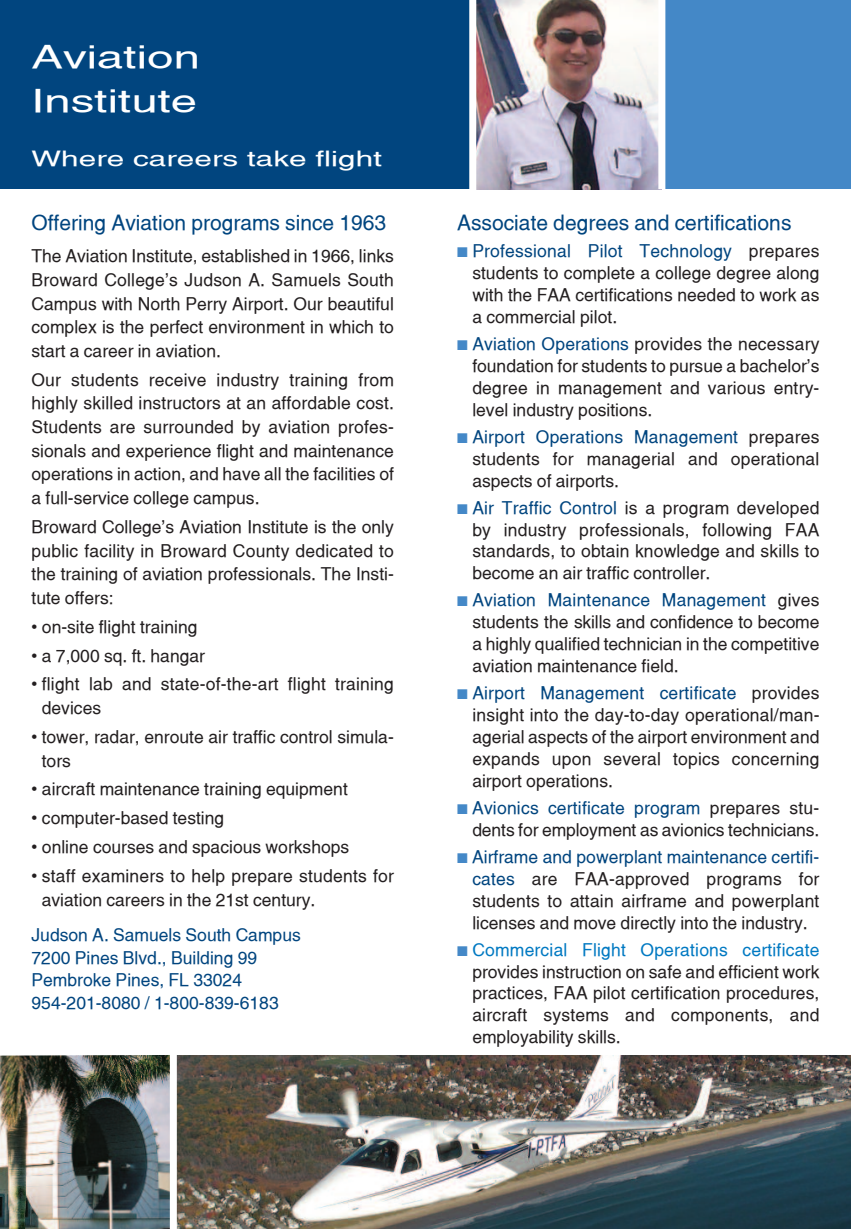
<style>
.page{position:relative;width:851px;height:1229px;background:#fff}
.page>*{position:absolute;margin:0;border:0;box-sizing:border-box;transform-origin:0 0}
.t1{font:31.5px/44.4px "Alps Extended Normal";color:#fff}
.t2{font:21px "Alps Normal";color:#01457f}
.t3{font:21px "Alps Extended Normal";color:#fff}
.t4{font:17.5px/21.9px "Alps Normal";color:#231f20;text-align:justify}
.t5{font:17.5px/22.8px "Alps Normal";color:#01457f}
.s1{color:#4488c7}
.s2{color:#01457f}
.s3{color:#0079c2}
</style>
<div class="page">
<div style="left:0;top:0;width:472px;height:189px;background:#01457f"></div>
<div style="left:662px;top:0;width:188px;height:189px;background:#4488c7"></div>
<img style="left:476px;top:0;width:182px;height:189px">
<div style="left:658px;top:0;width:7px;height:189px;background:#fff"></div>
<div style="left:469px;top:0;width:7px;height:196px;background:#fff"></div>
<img style="left:177px;top:1055px;width:673px;height:173px">
<img style="left:0;top:1055px;width:170px;height:173px">
<h1 class="t1" style="left:31px;top:34px;width:170px">Aviation<br>Institute</h1>
<p class="t3" style="left:32px;top:146px;width:352px">Where careers take flight</p>
<p class="t2" style="left:32px;top:210px;width:356px">offering Aviation programs since 1963</p>
<p class="t4" style="left:31px;top:244px;width:364px;line-height:23.6px">the Aviation Institute, established in 1966, links Broward College’s Judson A. Samuels South Campus with North perry Airport. our beautiful complex is the perfect environment in which to start a career in aviation.</p>
<p class="t4" style="left:31px;top:368px;width:364px;line-height:23.6px">our students receive industry training from highly skilled instructors at an affordable cost.<br>Students are surrounded by aviation profes&shy;sionals and experience flight and maintenance operations in action, and have all the facilities of a full-service college campus.</p>
<p class="t4" style="left:31px;top:515px;width:364px;line-height:23.6px">Broward College’s Aviation Institute is the only public facility in Broward County dedicated to the training of aviation professionals. the Insti&shy;tute offers:</p>
<p class="t4" style="left:31px;top:615px;width:167px">• on-site flight training</p>
<p class="t4" style="left:31px;top:644px;width:175px">• a 7,000 sq. ft. hangar</p>
<p class="t4" style="left:42px;top:672px;width:353px;line-height:23.6px;text-indent:-10px">• flight lab and state-of-the-art flight training devices</p>
<p class="t4" style="left:42px;top:725px;width:353px;line-height:23.6px;text-indent:-10px">• tower, radar, enroute air traffic control simula&shy;tors</p>
<p class="t4" style="left:31px;top:778px;width:318px">• aircraft maintenance training equipment</p>
<p class="t4" style="left:31px;top:807px;width:194px">• computer-based testing</p>
<p class="t4" style="left:31px;top:836px;width:319px">• online courses and spacious workshops</p>
<p class="t4" style="left:42px;top:864px;width:353px;line-height:23.6px;text-indent:-10px">• staff examiners to help prepare students for aviation careers in the 21st century.</p>
<p class="t5" style="left:32px;top:923px;width:271px">Judson A. Samuels South Campus<br>7200 pines Blvd., Building 99 pembroke pines, FL 33024<br>954-201-8080 / 1-800-839-6183</p>
<p class="t2" style="left:457px;top:210px;width:336px">Associate degrees and certifications</p>
<p class="t4" style="left:472px;top:240px;width:348px;text-indent:-15px"><span class="s1">■</span> <span class="s2">professional pilot technology</span> prepares students to complete a college degree along with the FAA certifications needed to work as a commercial pilot.</p>
<p class="t4" style="left:472px;top:333px;width:348px;text-indent:-15px"><span class="s1">■</span> <span class="s2">Aviation operations</span> provides the necessary foundation for students to pursue a bachelor’s degree in management and various entry&shy;level industry positions.</p>
<p class="t4" style="left:472px;top:425px;width:348px;text-indent:-15px"><span class="s1">■</span> <span class="s2">Airport operations management</span> prepares students for managerial and operational aspects of airports.</p>
<p class="t4" style="left:472px;top:496px;width:348px;text-indent:-15px"><span class="s1">■</span> <span class="s2">Air traffic Control</span> is a program developed by industry professionals, following FAA standards, to obtain knowledge and skills to become an air traffic controller.</p>
<p class="t4" style="left:472px;top:589px;width:348px;text-indent:-15px"><span class="s1">■</span> <span class="s2">Aviation maintenance management</span> gives students the skills and confidence to become a highly qualified technician in the competitive aviation maintenance field.</p>
<p class="t4" style="left:472px;top:682px;width:348px;text-indent:-15px"><span class="s1">■</span> <span class="s2">Airport management certificate</span> provides insight into the day-to-day operational/man&shy;agerial aspects of the airport environment and expands upon several topics concerning airport operations.</p>
<p class="t4" style="left:457px;top:796px;width:364px;text-align:right"><span class="s1">■</span> <span class="s2">Avionics certificate program</span> prepares stu&shy;dents for employment as avionics technicians.</p>
<p class="t4" style="left:472px;top:845px;width:348px;text-indent:-15px"><span class="s1">■</span> <span class="s2">Airframe and powerplant maintenance certifi&shy;cates</span> are FAA-approved programs for students to attain airframe and powerplant licenses and move directly into the industry.</p>
<p class="t4" style="left:472px;top:938px;width:348px;text-indent:-15px"><span class="s1">■</span> <span class="s3">Commercial Flight operations certificate </span>provides instruction on safe and efficient work practices, FAA pilot certification procedures, aircraft systems and components, and employability skills.</p>
</div>
